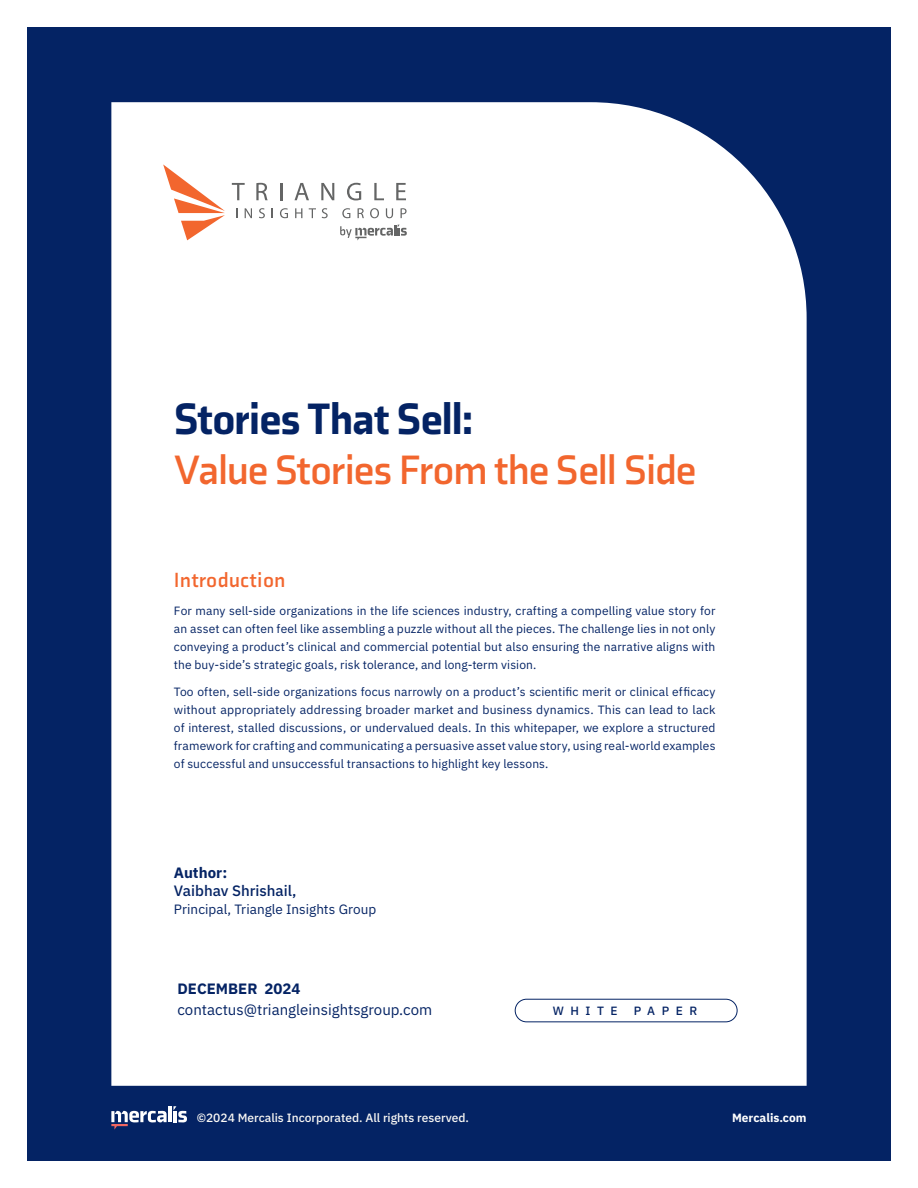
<style>
.page{position:relative;width:918px;height:1188px;background:#fff}
.page>*{position:absolute;margin:0;border:0;box-sizing:border-box;transform-origin:0 0}
.H1B{font:900 45px "Axia";letter-spacing:-.02em;color:#042364}
.H1B-2{font:700 42px "Axia";letter-spacing:-.03em;color:#f2662e}
.Paragraph_Box{font:700 21px "Axia";letter-spacing:.02em;color:#f2662e}
.Paragraph_Unjustified{font:15px/21px "IBM Plex Sans";color:#042364}
.Paragraph_Box-2{font:500 15px "IBM Plex Sans";color:#042364}
.Paragraph_Box-3{font:700 15px "IBM Plex Sans";color:#042364}
.Paragraph_Box-4{font:13.5px "IBM Plex Sans";letter-spacing:.005em;color:#042364}
.Paragraph_Box-5{font:12px/18px "IBM Plex Sans";letter-spacing:.01em;color:#042364;text-align:justify}
.Fineprint{font:500 12px "IBM Plex Sans";color:#fbf9f5}
.t1{font:700 12px "IBM Plex Sans";color:#fff}
.Eyebrow_Center{font:500 12px "IBM Plex Sans";letter-spacing:.55em;color:#042364}
.s1{font-weight:700}
</style>
<div class="page">
<div style="left:27px;top:27px;width:864px;height:1134px;background:#042364"></div>
<div style="left:111px;top:102px;width:696px;height:984px;background:#fff"></div>
<hr style="left:168px;top:1106px;width:4px;height:16px;background:#fff">
<svg style="left:173px;top:1106px;width:14px;height:16px"></svg>
<svg style="left:111px;top:1111px;width:56px;height:19px"></svg>
<div style="left:515px;top:999px;width:223px;height:23px;border:1px solid #042364;border-radius:11px"></div>
<svg style="left:232px;top:183px;width:13px;height:17px"></svg>
<svg style="left:256px;top:183px;width:12px;height:17px"></svg>
<svg style="left:280px;top:183px;width:2px;height:17px"></svg>
<svg style="left:295px;top:183px;width:14px;height:17px"></svg>
<svg style="left:321px;top:183px;width:13px;height:17px"></svg>
<svg style="left:347px;top:183px;width:14px;height:17px"></svg>
<svg style="left:374px;top:183px;width:10px;height:17px"></svg>
<svg style="left:396px;top:183px;width:10px;height:17px"></svg>
<svg style="left:245px;top:208px;width:7px;height:10px"></svg>
<svg style="left:259px;top:208px;width:6px;height:10px"></svg>
<svg style="left:280px;top:208px;width:8px;height:10px"></svg>
<svg style="left:295px;top:208px;width:7px;height:10px"></svg>
<svg style="left:309px;top:208px;width:7px;height:10px"></svg>
<svg style="left:322px;top:208px;width:6px;height:10px"></svg>
<svg style="left:342px;top:208px;width:8px;height:10px"></svg>
<svg style="left:358px;top:208px;width:6px;height:10px"></svg>
<svg style="left:370px;top:208px;width:9px;height:10px"></svg>
<svg style="left:386px;top:208px;width:7px;height:10px"></svg>
<svg style="left:401px;top:208px;width:6px;height:10px"></svg>
<svg style="left:163px;top:164px;width:62px;height:76px;background:#fbd4c4"></svg>
<svg style="left:340px;top:225px;width:67px;height:16px"></svg>
<p class="H1B" style="left:174px;top:391px;width:301px">Stories That Sell:</p>
<p class="H1B-2" style="left:174px;top:445px;width:524px">Value Stories From the Sell Side</p>
<p class="Paragraph_Box" style="left:174px;top:567px;width:113px">Introduction</p>
<p class="Paragraph_Box-5" style="left:174px;top:600px;width:543px">For many sell-side organizations in the life sciences industry, crafting a compelling value story for an asset can often feel like assembling a puzzle without all the pieces. The challenge lies in not only conveying a product’s clinical and commercial potential but also ensuring the narrative aligns with the buy-side’s strategic goals, risk tolerance, and long-term vision.</p>
<p class="Paragraph_Box-5" style="left:174px;top:682px;width:543px">Too often, sell-side organizations focus narrowly on a product’s scientific merit or clinical efficacy without appropriately addressing broader market and business dynamics. This can lead to lack of interest, stalled discussions, or undervalued deals. In this whitepaper, we explore a structured framework for crafting and communicating a persuasive asset value story, using real-world examples of successful and unsuccessful transactions to highlight key lessons.</p>
<p class="Paragraph_Box-3" style="left:174px;top:861px;width:55px">Author:</p>
<p class="Paragraph_Box-2" style="left:174px;top:879px;width:124px">Vaibhav Shrishail,</p>
<p class="Paragraph_Box-4" style="left:174px;top:899px;width:204px">Principal, Triangle Insights Group</p>
<p class="Paragraph_Unjustified" style="left:178px;top:977px;width:256px"><span class="s1">DECEMBER 2024 </span>contactus@triangleinsightsgroup.com</p>
<p class="Eyebrow_Center" style="left:553px;top:1001px;width:67px">WHITE</p>
<p class="Eyebrow_Center" style="left:634px;top:1001px;width:65px">PAPER</p>
<p class="Fineprint" style="left:197px;top:1109px;width:274px">©2024 Mercalis Incorporated. All rights reserved.</p>
<p class="t1" style="left:732px;top:1108px;width:76px">Mercalis.com</p>
</div>
